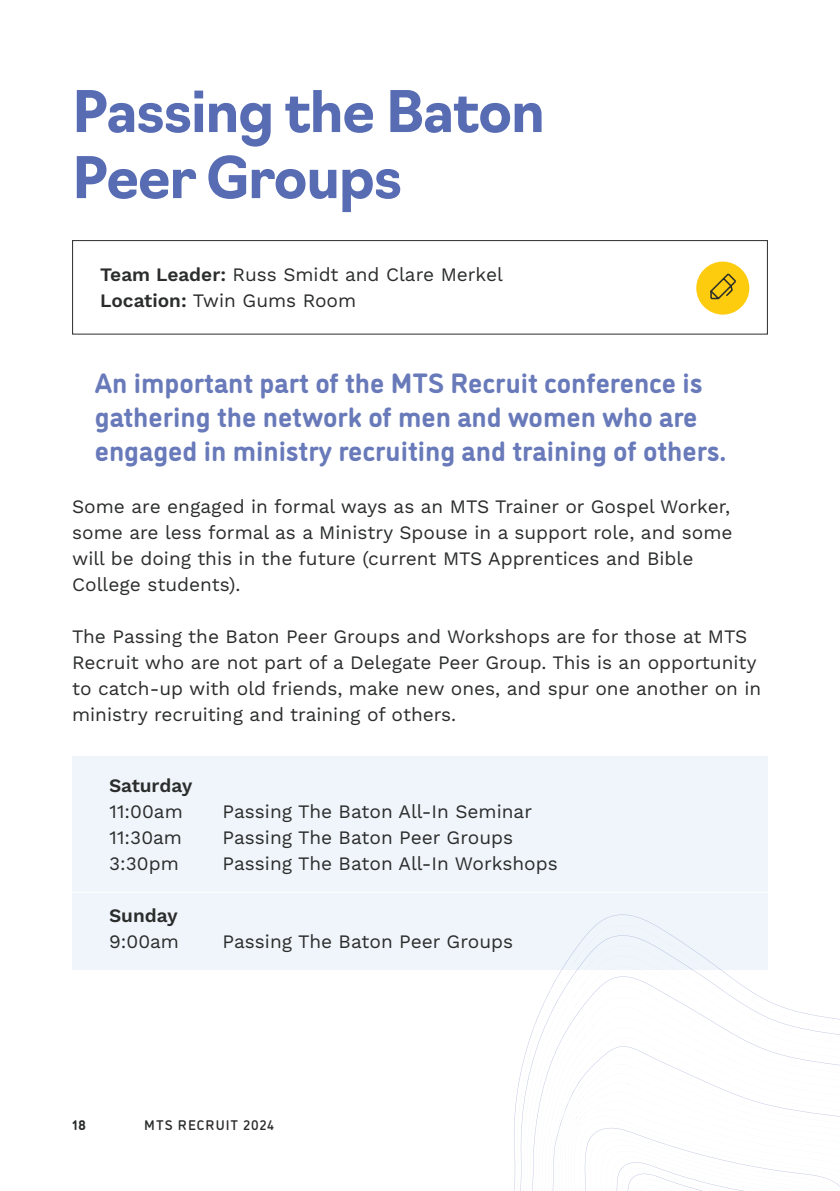
<style>
.page{position:relative;width:840px;height:1191px;background:#fff}
.page>*{position:absolute;margin:0;border:0;box-sizing:border-box;transform-origin:0 0}
.t1{font:700 56px/66px "Navigo";letter-spacing:-.02em;color:#576cb3}
.t2{font:700 28px/34px "DI Nosaur";color:#697aba}
.t3{font:19px/26px "Work Sans";color:#2b2c2c}
.t4{font:600 19px "Work Sans";color:#2b2c2c}
.t5{font:500 14px "DI Nosaur";letter-spacing:.075em;color:#2b2c2c}
.t6{font:700 14px "DI Nosaur";color:#2b2c2c}
.s1{font-weight:600}
</style>
<div class="page">
<div style="left:72px;top:756px;width:695px;height:213px;background:#eff5fa"></div>
<div style="left:72px;top:240px;width:695px;height:94px;border:1px solid #2b2c2c"></div>
<div style="left:696px;top:262px;width:52px;height:53px;background:#fdcc0e;border-radius:50%"></div>
<svg style="left:710px;top:273px;width:26px;height:27px"></svg>
<hr style="left:72px;top:891px;width:695px;height:1px;background:#fff">
<svg style="left:479px;top:909px;width:360px;height:282px"></svg>
<h1 class="t1" style="left:72px;top:74px;width:474px">Passing the Baton<br>Peer Groups</h1>
<p class="t3" style="left:100px;top:262px;width:404px"><span class="s1">Team Leader:</span> Russ Smidt and Clare Merkel<br><span class="s1">Location:</span> Twin Gums Room</p>
<h2 class="t2" style="left:95px;top:363px;width:632px">An important part of the MTS Recruit conference is gathering the network of men and women who are engaged in ministry recruiting and training of others.</h2>
<p class="t3" style="left:72px;top:494px;width:661px">Some are engaged in formal ways as an MTS Trainer or Gospel Worker, some are less formal as a Ministry Spouse in a support role, and some will be doing this in the future (current MTS Apprentices and Bible College students).</p>
<p class="t3" style="left:72px;top:624px;width:690px">The Passing the Baton Peer Groups and Workshops are for those at MTS Recruit who are not part of a Delegate Peer Group. This is an opportunity to catch-up with old friends, make new ones, and spur one another on in ministry recruiting and training of others.</p>
<p class="t4" style="left:109px;top:775px;width:85px">Saturday</p>
<p class="t3" style="left:109px;top:800px;width:75px">11:00am</p>
<p class="t3" style="left:222px;top:800px;width:311px">Passing The Baton All-In Seminar</p>
<p class="t3" style="left:109px;top:825px;width:74px">11:30am</p>
<p class="t3" style="left:222px;top:825px;width:292px">Passing The Baton Peer Groups</p>
<p class="t3" style="left:109px;top:851px;width:71px">3:30pm</p>
<p class="t3" style="left:222px;top:851px;width:336px">Passing The Baton All-In Workshops</p>
<p class="t4" style="left:109px;top:905px;width:70px">Sunday</p>
<p class="t3" style="left:109px;top:929px;width:71px">9:00am</p>
<p class="t3" style="left:222px;top:929px;width:292px">Passing The Baton Peer Groups</p>
<p class="t6" style="left:72px;top:1114px;width:15px">18</p>
<p class="t5" style="left:144px;top:1114px;width:131px">MTS RECRUIT 2024</p>
</div>
